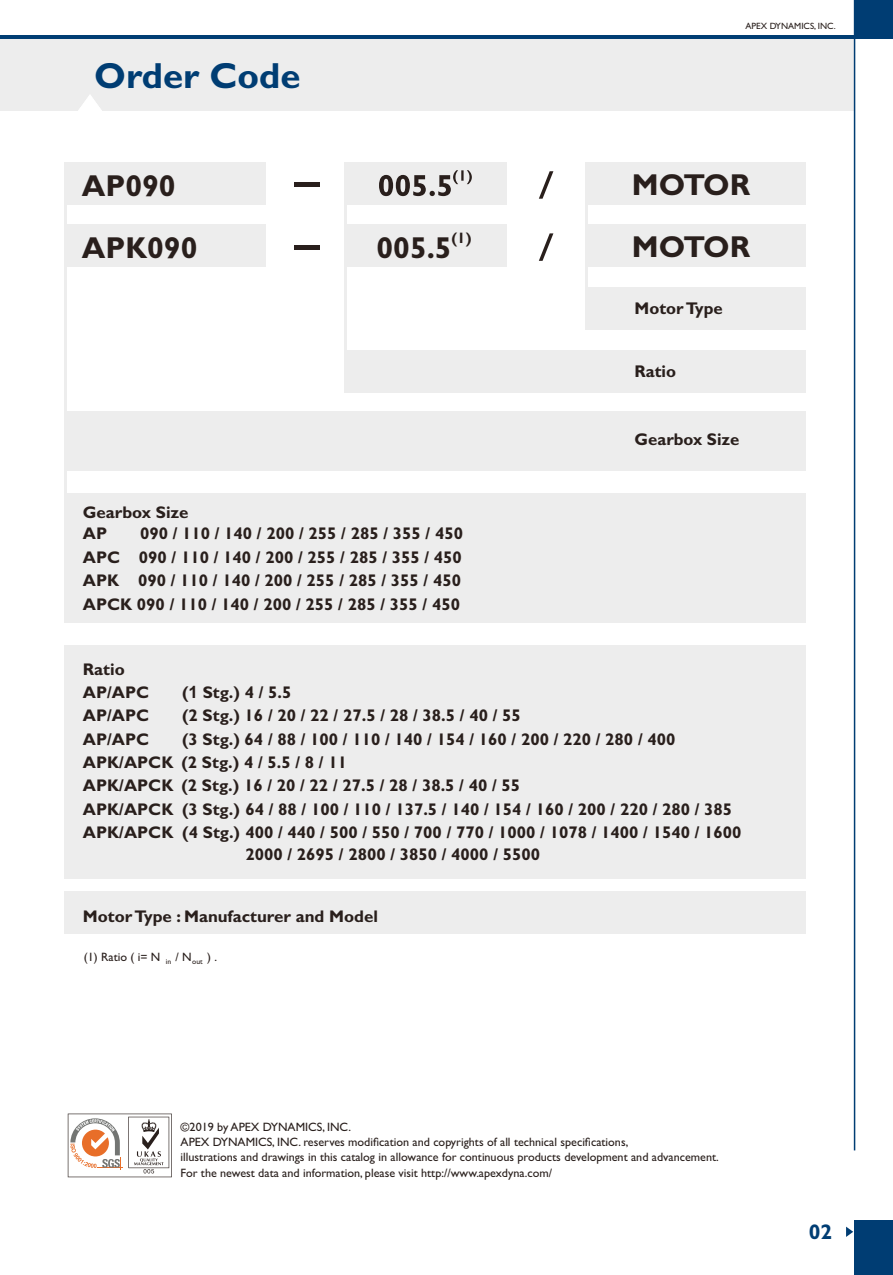
<style>
.page{position:relative;width:893px;height:1275px;background:#fff}
.page>*{position:absolute;margin:0;border:0;box-sizing:border-box;transform-origin:0 0}
.t1{font:48.75px/62.1px "Arial Unicode MS";color:#291f1c;scale:1.91 1}
.t2{font:37.05px/62.1px "Arial Unicode MS";color:#291f1c;scale:1.42 1}
.t3{font:700 36.3px "Gill Sans";color:#003d73}
.t4{font:700 30.3px/62.1px "Gill Sans";color:#291f1c}
.t5{font:700 30.3px/62.1px "Gill Sans";letter-spacing:-.03em;color:#291f1c}
.t6{font:700 21.15px "Gill Sans";color:#003d73}
.t7{font:700 16.95px/23.5px "Gill Sans";color:#291f1c}
.t8{font:700 15.15px "Gill Sans";color:#291f1c}
.t9{font:12.15px/15.1px "Gill Sans";color:#291f1c}
.t10{font:9.15px "Gill Sans";color:#291f1c}
.t11{font:7.65px "Gill Sans";color:#291f1c}
.s1{font-family:"Arial"}
</style>
<div class="page">
<div style="left:0;top:38px;width:853px;height:73px;background:#ededed"></div>
<hr style="left:853px;top:0;width:2px;height:1150px;background:#003d73">
<hr style="left:0;top:35px;width:892px;height:3px;background:#003d73">
<div style="left:854px;top:1221px;width:38px;height:54px;background:#003d73"></div>
<svg style="left:846px;top:1227px;width:7px;height:10px"></svg>
<div style="left:854px;top:0;width:38px;height:38px;background:#003d73"></div>
<svg style="left:78px;top:95px;width:24px;height:16px"></svg>
<div style="left:65px;top:645px;width:740px;height:233px;background:#ededed"></div>
<div style="left:65px;top:891px;width:740px;height:43px;background:#ededed"></div>
<div style="left:346px;top:350px;width:459px;height:43px;background:#ededed"></div>
<div style="left:585px;top:288px;width:220px;height:42px;background:#ededed"></div>
<div style="left:65px;top:412px;width:740px;height:59px;background:#ededed"></div>
<div style="left:585px;top:162px;width:220px;height:42px;background:#ededed"></div>
<div style="left:585px;top:224px;width:220px;height:43px;background:#ededed"></div>
<div style="left:344px;top:162px;width:162px;height:42px;background:#ededed"></div>
<div style="left:344px;top:224px;width:162px;height:43px;background:#ededed"></div>
<div style="left:65px;top:162px;width:201px;height:42px;background:#ededed"></div>
<div style="left:65px;top:224px;width:201px;height:43px;background:#ededed"></div>
<hr style="left:585px;top:162px;width:3px;height:168px;background:#ededed">
<hr style="left:344px;top:162px;width:2px;height:231px;background:#ededed">
<hr style="left:65px;top:175px;width:2px;height:418px;background:#ededed">
<div style="left:65px;top:493px;width:740px;height:130px;background:#ededed"></div>
<svg style="left:379px;top:170px;width:93px;height:26px"></svg>
<svg style="left:68px;top:1114px;width:104px;height:63px"></svg>
<h3 class="t3" style="left:94px;top:63px;width:208px">Order Code</h3>
<h3 class="t4" style="left:82px;top:158px;width:117px">AP090<br>APK090</h3>
<h1 class="t1" style="left:292px;top:154px;width:18px">- -</h1>
<p class="t8" style="left:451px;top:232px;width:22px">(1)</p>
<h3 class="t4" style="left:376px;top:220px;width:77px">005.5</h3>
<h2 class="t2" style="left:539px;top:157px;width:12px">/ /</h2>
<p class="t7" style="left:83px;top:503px;width:107px;line-height:21.3px">Gearbox Size<br>AP</p>
<p class="t7" style="left:83px;top:524px;width:382px;text-align:justify;text-indent:57px">090 / 110 / 140 / 200 / 255 / 285 / 355 / 450<br>APC 090 / 110 / 140 / 200 / 255 / 285 / 355 / 450<br>APK 090 / 110 / 140 / 200 / 255 / 285 / 355 / 450<br>APCK 090 / 110 / 140 / 200 / 255 / 285 / 355 / 450</p>
<p class="t7" style="left:83px;top:660px;width:68px;line-height:22.5px">Ratio<br>AP/APC</p>
<p class="t7" style="left:182px;top:682px;width:111px">(<span class="s1">1</span> Stg.) 4 / 5.5</p>
<p class="t10" style="left:745px;top:22px;width:92px">APEX DYNAMICS, INC.</p>
<h3 class="t5" style="left:632px;top:157px;width:120px">MOTOR<br>MOTOR</h3>
<p class="t7" style="left:634px;top:299px;width:90px">Motor Type</p>
<p class="t7" style="left:634px;top:361px;width:43px">Ratio</p>
<p class="t7" style="left:634px;top:430px;width:106px">Gearbox Size</p>
<p class="t7" style="left:83px;top:706px;width:68px">AP/APC</p>
<p class="t7" style="left:182px;top:706px;width:340px">(2 Stg.) 16 / 20 / 22 / 27.5 / 28 / 38.5 / 40 / 55</p>
<p class="t7" style="left:83px;top:729px;width:68px">AP/APC</p>
<p class="t7" style="left:83px;top:729px;width:594px;text-indent:99px">(3 Stg.) 64 / 88 / 100 / 110 / 140 / 154 / 160 / 200 / 220 / 280 / 400<br>APK/APCK (2 Stg.) 4 / 5.5 / 8 / 11</p>
<p class="t7" style="left:83px;top:799px;width:660px">APK/APCK (3 Stg.) 64 / 88 / 100 / 110 / 137.5 / 140 / 154 / 160 / 200 / 220 / 280 / 385<br>APK/APCK (4 Stg.) 400 / 440 / 500 / 550 / 700 / 770 / 1000 / 1078 / 1400 / 1540 / 1600</p>
<p class="t7" style="left:245px;top:844px;width:296px">2000 / 2695 / 2800 / 3850 / 4000 / 5500</p>
<p class="t7" style="left:83px;top:776px;width:439px">APK/APCK (2 Stg.) 16 / 20 / 22 / 27.5 / 28 / 38.5 / 40 / 55</p>
<p class="t7" style="left:83px;top:906px;width:296px">Motor Type : Manufacturer and Model</p>
<p class="t9" style="left:84px;top:950px;width:109px">(1) Ratio ( i= N / N</p>
<p class="t9" style="left:207px;top:950px;width:11px">) .</p>
<p class="t11" style="left:166px;top:958px;width:7px">in</p>
<p class="t11" style="left:192px;top:958px;width:12px">out</p>
<p class="t9" style="left:180px;top:1121px;width:539px">©2019 by APEX DYNAMICS, INC.<br>APEX DYNAMICS, INC. reserves modification and copyrights of all technical specifications,<br>illustrations and drawings in this catalog in allowance for continuous products development and advancement.<br>For the newest data and information, please visit http://www.apexdyna.com/</p>
<p class="t6" style="left:808px;top:1224px;width:25px">02</p>
</div>
